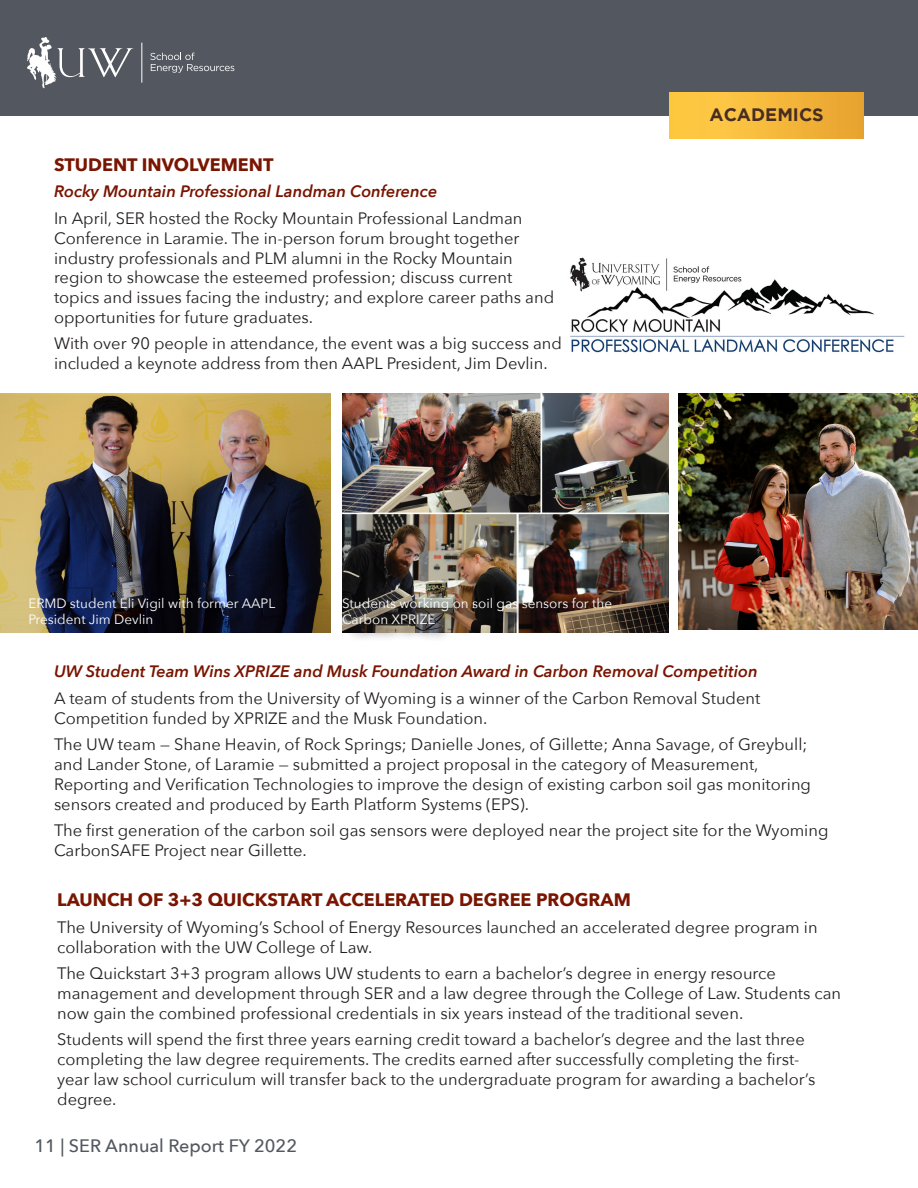
<style>
.page{position:relative;width:918px;height:1188px;background:#fff}
.page>*{position:absolute;margin:0;border:0;box-sizing:border-box;transform-origin:0 0}
.t1{font:700 18px "Avenir Next";color:#791500}
.t2{font:500 18px "Avenir Next";color:#535860}
.t3{font:700 18px "Gotham";color:#482d23}
.t4{font:16.5px/19.8px "Avenir Next";color:#231f20}
.t5{font:italic 600 16.5px "Avenir Next";color:#791500}
.t6{font:13.5px/16.2px "Avenir Next";color:#fff}
</style>
<div class="page">
<div style="left:0;top:0;width:918px;height:116px;background:#535860"></div>
<svg style="left:27px;top:37px;width:106px;height:51px"></svg>
<hr style="left:142px;top:43px;width:1px;height:40px;background:#fff">
<svg style="left:150px;top:53px;width:84px;height:20px"></svg>
<img style="left:669px;top:93px;width:195px;height:45px">
<img style="left:570px;top:257px;width:335px;height:152px">
<img style="left:0;top:393px;width:331px;height:239px">
<img style="left:342px;top:393px;width:326px;height:239px">
<img style="left:678px;top:393px;width:240px;height:237px">
<div style="left:346px;top:600px;width:284px;height:42px;background:#231f20;opacity:.75"></div>
<p class="t1" style="left:54px;top:149px;width:221px">STUDENT INVOLVEMENT</p>
<p class="t5" style="left:54px;top:177px;width:385px">Rocky Mountain Professional Landman Conference</p>
<p class="t4" style="left:54px;top:208px;width:502px">In April, SER hosted the Rocky Mountain Professional Landman Conference in Laramie. The in-person forum brought together industry professionals and PLM alumni in the Rocky Mountain region to showcase the esteemed profession; discuss current topics and issues facing the industry; and explore career paths and opportunities for future graduates.</p>
<p class="t4" style="left:54px;top:333px;width:510px">With over 90 people in attendance, the event was a big success and included a keynote address from then AAPL President, Jim Devlin.</p>
<p class="t6" style="left:28px;top:594px;width:249px">ERMD student Eli Vigil with former AAPL<br>President Jim Devlin</p>
<p class="t6" style="left:342px;top:594px;width:272px">Students working on soil gas sensors for the<br>Carbon XPRIZE</p>
<p class="t3" style="left:709px;top:104px;width:116px">ACADEMICS</p>
<p class="t5" style="left:54px;top:658px;width:705px">UW Student Team Wins XPRIZE and Musk Foundation Award in Carbon Removal Competition</p>
<p class="t4" style="left:54px;top:688px;width:708px">A team of students from the University of Wyoming is a winner of the Carbon Removal Student<br>Competition funded by XPRIZE and the Musk Foundation.</p>
<p class="t4" style="left:54px;top:734px;width:759px">The UW team — Shane Heavin, of Rock Springs; Danielle Jones, of Gillette; Anna Savage, of Greybull; and Lander Stone, of Laramie — submitted a project proposal in the category of Measurement, Reporting and Verification Technologies to improve the design of existing carbon soil gas monitoring sensors created and produced by Earth Platform Systems (EPS).</p>
<p class="t4" style="left:54px;top:820px;width:776px">The first generation of the carbon soil gas sensors were deployed near the project site for the Wyoming<br>CarbonSAFE Project near Gillette.</p>
<p class="t1" style="left:57px;top:885px;width:575px">LAUNCH OF 3+3 QUICKSTART ACCELERATED DEGREE PROGRAM</p>
<p class="t4" style="left:57px;top:917px;width:762px">The University of Wyoming’s School of Energy Resources launched an accelerated degree program in collaboration with the UW College of Law.</p>
<p class="t4" style="left:57px;top:963px;width:786px">The Quickstart 3+3 program allows UW students to earn a bachelor’s degree in energy resource management and development through SER and a law degree through the College of Law. Students can now gain the combined professional credentials in six years instead of the traditional seven.</p>
<p class="t4" style="left:57px;top:1029px;width:760px">Students will spend the first three years earning credit toward a bachelor’s degree and the last three completing the law degree requirements. The credits earned after successfully completing the first&shy;year law school curriculum will transfer back to the undergraduate program for awarding a bachelor’s degree.</p>
<p class="t2" style="left:35px;top:1130px;width:264px">11 | SER Annual Report FY 2022</p>
</div>
